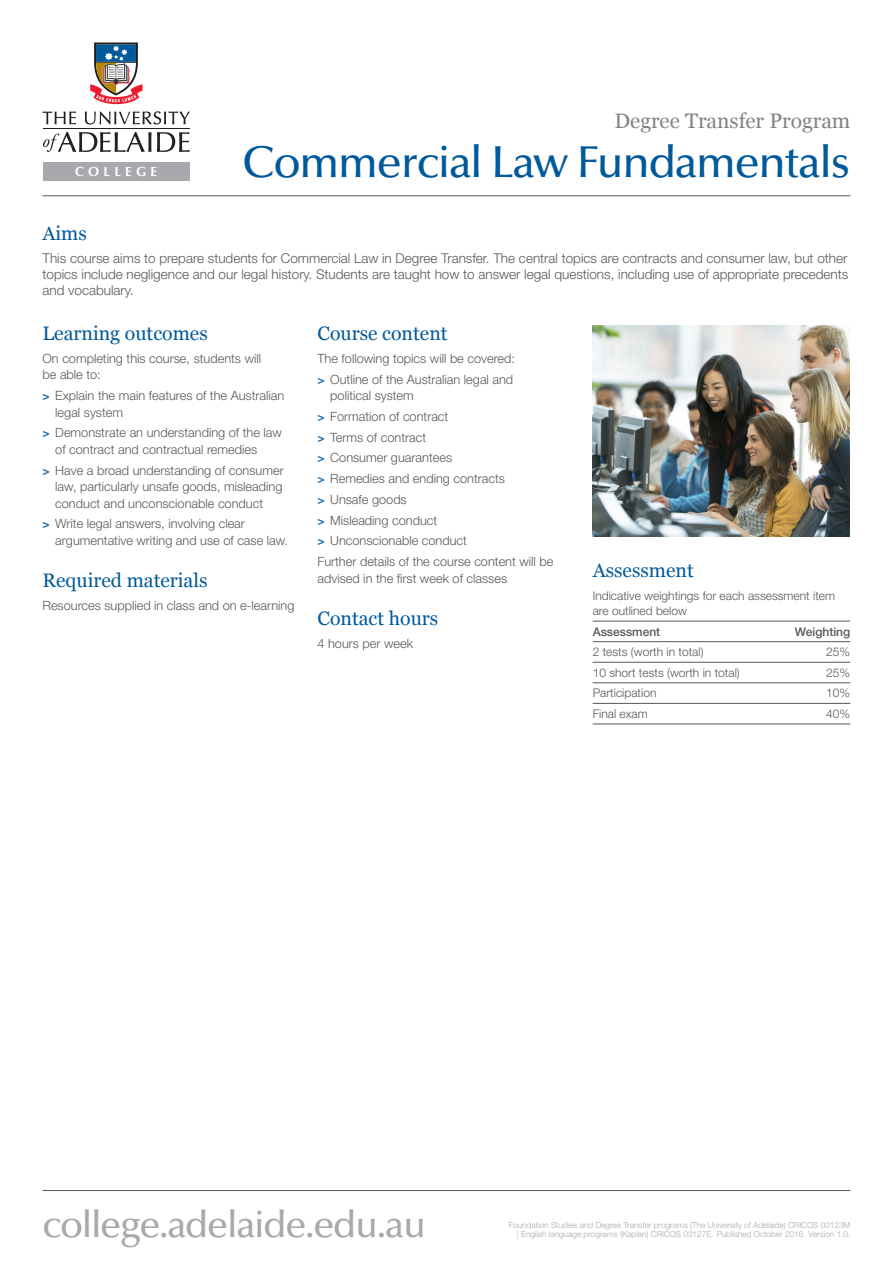
<style>
.page{position:relative;width:893px;height:1263px;background:#fff}
.page>*{position:absolute;margin:0;border:0;box-sizing:border-box;transform-origin:0 0}
.Subject_title{font:500 45px "Optima LT Std";letter-spacing:-.03em;color:#00599b}
.t1{font:500 37.8px "Optima LT Std";letter-spacing:-.03em;color:#a8a9ad}
.Program_title{font:21px "Georgia";color:#808285}
.Subhead{font:19.5px "Georgia";color:#00599b}
.Intro{font:300 13.5px/16.2px "Helvetica Neue LT Std";color:#57585a;text-align:justify}
.t2{font:700 13.2px "Optima LT Std";letter-spacing:.32em;color:#fff}
.Bullet{font:300 12.75px/16.5px "Helvetica Neue LT Std";color:#57585a}
.Body_text{font:300 12.75px/16.5px "Helvetica Neue LT Std";color:#57585a}
.Body_table{font:300 12px/15px "Helvetica Neue LT Std";color:#57585a}
.Body_table-2{font:500 12px "Helvetica Neue LT Std";color:#57585a}
.t3{font:300 8.25px/9px "Helvetica Neue LT Std";color:#a8a9ad;text-align:right}
.s1{font-weight:700;font-size:12px;color:#216eaa}
</style>
<div class="page">
<div style="left:43px;top:163px;width:146px;height:18px;background:#a8a9ad"></div>
<svg style="left:43px;top:112px;width:33px;height:12px"></svg>
<svg style="left:43px;top:132px;width:147px;height:20px"></svg>
<hr style="left:43px;top:128px;width:146px;height:1px;background:#231f20">
<svg style="left:85px;top:111px;width:105px;height:14px"></svg>
<svg style="left:90px;top:43px;width:52px;height:61px"></svg>
<hr style="left:43px;top:196px;width:807px;height:1px;background:#57585a">
<hr style="left:43px;top:1190px;width:807px;height:1px;background:#57585a">
<img style="left:593px;top:325px;width:257px;height:211px">
<hr style="left:593px;top:621px;width:188px;height:1px;background:#57585a">
<hr style="left:781px;top:621px;width:69px;height:1px;background:#57585a">
<hr style="left:593px;top:641px;width:188px;height:1px;background:#57585a">
<hr style="left:781px;top:641px;width:69px;height:1px;background:#57585a">
<hr style="left:593px;top:662px;width:188px;height:1px;background:#57585a">
<hr style="left:781px;top:662px;width:69px;height:1px;background:#57585a">
<hr style="left:593px;top:682px;width:188px;height:1px;background:#57585a">
<hr style="left:781px;top:682px;width:69px;height:1px;background:#57585a">
<hr style="left:593px;top:703px;width:188px;height:1px;background:#57585a">
<hr style="left:781px;top:703px;width:69px;height:1px;background:#57585a">
<hr style="left:593px;top:724px;width:188px;height:1px;background:#57585a">
<hr style="left:781px;top:724px;width:69px;height:1px;background:#57585a">
<p class="t2" style="left:75px;top:164px;width:83px">COLLEGE</p>
<p class="Program_title" style="left:614px;top:105px;width:237px">Degree Transfer Program</p>
<p class="Subject_title" style="left:242px;top:137px;width:610px">Commercial Law Fundamentals</p>
<p class="Subhead" style="left:43px;top:219px;width:46px">Aims</p>
<p class="Intro" style="left:43px;top:249px;width:807px">This course aims to prepare students for Commercial Law in Degree Transfer. The central topics are contracts and consumer law, but other topics include negligence and our legal history. Students are taught how to answer legal questions, including use of appropriate precedents and vocabulary.</p>
<p class="Subhead" style="left:43px;top:319px;width:167px">Learning outcomes</p>
<p class="Body_text" style="left:43px;top:350px;width:220px">On completing this course, students will be able to:</p>
<p class="Bullet" style="left:55px;top:387px;width:231px;text-indent:-13px"><span class="s1">&gt;</span> Explain the main features of the Australian legal system</p>
<p class="Bullet" style="left:55px;top:424px;width:228px;text-indent:-13px"><span class="s1">&gt;</span> Demonstrate an understanding of the law of contract and contractual remedies</p>
<p class="Bullet" style="left:55px;top:462px;width:230px;text-align:justify;text-indent:-13px"><span class="s1">&gt;</span> Have a broad understanding of consumer law, particularly unsafe goods, misleading conduct and unconscionable conduct</p>
<p class="Bullet" style="left:55px;top:515px;width:234px;text-indent:-13px"><span class="s1">&gt;</span> Write legal answers, involving clear argumentative writing and use of case law.</p>
<p class="Subhead" style="left:43px;top:566px;width:166px">Required materials</p>
<p class="Body_text" style="left:43px;top:597px;width:253px">Resources supplied in class and on e-learning</p>
<p class="Subhead" style="left:317px;top:319px;width:132px">Course content</p>
<p class="Body_text" style="left:317px;top:350px;width:199px">The following topics will be covered:</p>
<p class="Bullet" style="left:330px;top:371px;width:185px;text-indent:-13px"><span class="s1">&gt;</span> Outline of the Australian legal and political system</p>
<p class="Bullet" style="left:317px;top:408px;width:132px"><span class="s1">&gt;</span> Formation of contract</p>
<p class="Bullet" style="left:317px;top:429px;width:110px"><span class="s1">&gt;</span> Terms of contract</p>
<p class="Bullet" style="left:317px;top:449px;width:136px"><span class="s1">&gt;</span> Consumer guarantees</p>
<p class="Bullet" style="left:317px;top:470px;width:189px"><span class="s1">&gt;</span> Remedies and ending contracts</p>
<p class="Bullet" style="left:317px;top:491px;width:91px"><span class="s1">&gt;</span> Unsafe goods</p>
<p class="Bullet" style="left:317px;top:512px;width:121px"><span class="s1">&gt;</span> Misleading conduct</p>
<p class="Bullet" style="left:317px;top:532px;width:151px"><span class="s1">&gt;</span> Unconscionable conduct</p>
<p class="Bullet" style="left:317px;top:553px;width:237px">Further details of the course content will be advised in the first week of classes</p>
<p class="Subhead" style="left:317px;top:604px;width:122px">Contact hours</p>
<p class="Body_text" style="left:317px;top:635px;width:97px">4 hours per week</p>
<p class="Subhead" style="left:593px;top:556px;width:103px">Assessment</p>
<p class="Body_table" style="left:593px;top:588px;width:244px">Indicative weightings for each assessment item are outlined below</p>
<p class="Body_table-2" style="left:593px;top:624px;width:69px">Assessment</p>
<p class="Body_table-2" style="left:795px;top:624px;width:57px">Weighting</p>
<p class="Body_table" style="left:593px;top:644px;width:112px">2 tests (worth in total)</p>
<p class="Body_table" style="left:826px;top:644px;width:26px">25%</p>
<p class="Body_table" style="left:593px;top:665px;width:149px">10 short tests (worth in total)</p>
<p class="Body_table" style="left:826px;top:665px;width:26px">25%</p>
<p class="Body_table" style="left:593px;top:685px;width:65px">Participation</p>
<p class="Body_table" style="left:826px;top:685px;width:26px">10%</p>
<p class="Body_table" style="left:593px;top:706px;width:57px">Final exam</p>
<p class="Body_table" style="left:826px;top:706px;width:26px">40%</p>
<h2 class="t1" style="left:43px;top:1203px;width:385px">college.adelaide.edu.au</h2>
<p class="t3" style="left:509px;top:1220px;width:343px">Foundation Studies and Degree Transfer programs (The University of Adelaide) CRICOS 00123M | English language programs (Kaplan) CRICOS 03127E. Published October 2016. Version 1.0.</p>
</div>
